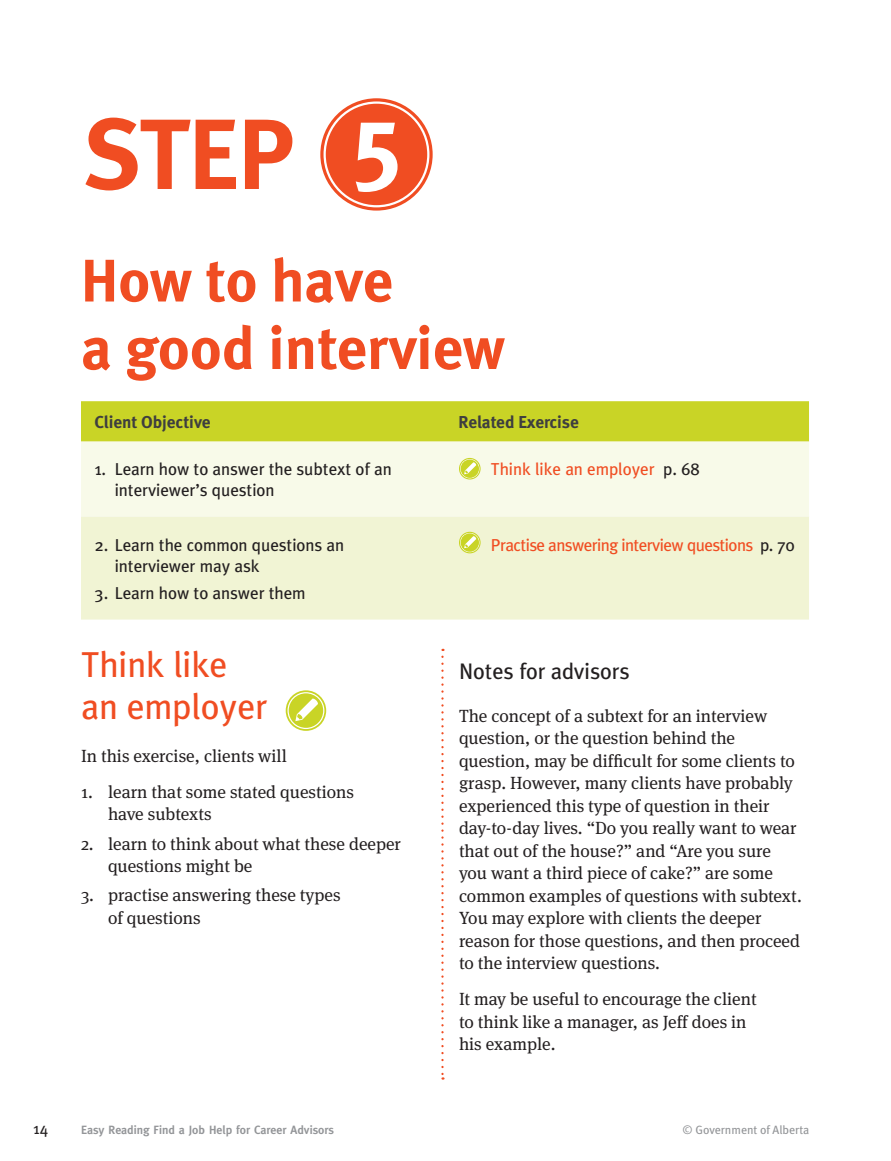
<style>
.page{position:relative;width:891px;height:1161px;background:#fff}
.page>*{position:absolute;margin:0;border:0;box-sizing:border-box;transform-origin:0 0}
.Step{font:99.75px "Meta Bold LF";color:#f04d22}
.A_Head{font:60px/67.5px "Meta Bold LF";color:#f04d22}
.B_Head{font:36px/42px "Meta";color:#f04d22}
.C_Head{font:22.5px "Meta";color:#231f20}
.Body{font:17.7px/22.5px "Meta Serif";color:#231f20}
.Body_-_Numbered_Lett{font:17.7px/22.5px "Meta Serif";color:#231f20}
.t1{font:17.25px/21px "Meta";color:#231f20}
.Chart_-_Body{font:17.25px "Meta";letter-spacing:-.03em;color:#f04d22}
.Chart_-_Heads{font:17.25px "Meta Bold LF";color:#3e3e3f}
.Chart_-_Body-2{font:17.25px "Meta";color:#f04d22}
.t2{font:15.75px "Meta";color:#231f20}
.t3{font:12px "Meta Plus Demi";color:#939598}
.t4{font:12px "Meta";color:#939598}
.s1{color:#fff}
.s2{color:#231f20}
</style>
<div class="page">
<div style="left:320px;top:98px;width:113px;height:113px;background:#f04d22;border-radius:50%"></div>
<div style="left:324px;top:101px;width:105px;height:106px;border:2px solid #fff;border-radius:50%"></div>
<svg style="left:441px;top:657px;width:3px;height:423px"></svg>
<div style="left:81px;top:401px;width:728px;height:41px;background:#c9d426"></div>
<div style="left:81px;top:442px;width:728px;height:75px;background:#f8fae9"></div>
<div style="left:81px;top:517px;width:728px;height:103px;background:#f1f4d4"></div>
<svg style="left:460px;top:458px;width:20px;height:21px"></svg>
<div style="left:459px;top:458px;width:22px;height:22px;border:1px solid #c9d426;border-radius:50%"></div>
<div style="left:461px;top:460px;width:18px;height:18px;background:#c9d426;border-radius:50%"></div>
<svg style="left:464px;top:462px;width:12px;height:12px"></svg>
<svg style="left:460px;top:532px;width:20px;height:21px"></svg>
<div style="left:459px;top:532px;width:22px;height:21px;border:1px solid #c9d426;border-radius:50%"></div>
<svg style="left:461px;top:533px;width:18px;height:19px"></svg>
<svg style="left:464px;top:536px;width:12px;height:12px"></svg>
<svg style="left:287px;top:691px;width:38px;height:39px"></svg>
<div style="left:286px;top:690px;width:40px;height:41px;border:2px solid #c9d426;border-radius:50%"></div>
<div style="left:289px;top:693px;width:34px;height:35px;background:#c9d426;border-radius:50%"></div>
<svg style="left:295px;top:698px;width:23px;height:23px"></svg>
<p class="Step" style="left:82px;top:95px;width:323px">STEP <span class="s1">5</span></p>
<p class="A_Head" style="left:81px;top:246px;width:425px">How to have<br>a good interview</p>
<p class="Chart_-_Heads" style="left:94px;top:412px;width:118px">Client Objective</p>
<p class="Chart_-_Heads" style="left:459px;top:412px;width:122px">Related Exercise</p>
<p class="t1" style="left:115px;top:459px;width:279px;text-indent:-20px">1. Learn how to answer the subtext of an interviewer’s question</p>
<p class="Chart_-_Body-2" style="left:491px;top:459px;width:210px">Think like an employer <span class="s2">p. 68</span></p>
<p class="t1" style="left:115px;top:534px;width:231px;text-indent:-20px">2. Learn the common questions an interviewer may ask</p>
<p class="t1" style="left:94px;top:583px;width:213px">3. Learn how to answer them</p>
<p class="Chart_-_Body" style="left:491px;top:535px;width:305px">Practise answering interview questions <span class="s2">p. 70</span></p>
<p class="B_Head" style="left:81px;top:643px;width:188px">Think like an employer</p>
<p class="Body" style="left:81px;top:743px;width:207px">In this exercise, clients will</p>
<p class="Body_-_Numbered_Lett" style="left:108px;top:779px;width:248px;text-indent:-27px">1. learn that some stated questions have subtexts</p>
<p class="Body_-_Numbered_Lett" style="left:108px;top:831px;width:295px;text-indent:-27px">2. learn to think about what these deeper questions might be</p>
<p class="Body_-_Numbered_Lett" style="left:108px;top:882px;width:234px;text-indent:-27px">3. practise answering these types of questions</p>
<p class="C_Head" style="left:459px;top:658px;width:172px">Notes for advisors</p>
<p class="Body" style="left:459px;top:703px;width:344px">The concept of a subtext for an interview question, or the question behind the question, may be difficult for some clients to grasp. However, many clients have probably experienced this type of question in their day-to-day lives. “Do you really want to wear that out of the house?” and “Are you sure you want a third piece of cake?” are some common examples of questions with subtext.<br>You may explore with clients the deeper reason for those questions, and then proceed to the interview questions.</p>
<p class="Body" style="left:459px;top:986px;width:299px">It may be useful to encourage the client to think like a manager, as Jeff does in his example.</p>
<p class="t2" style="left:33px;top:1119px;width:17px">14</p>
<p class="t3" style="left:81px;top:1123px;width:255px">Easy Reading Find a Job Help for Career Advisors</p>
<p class="t4" style="left:683px;top:1123px;width:128px">© Government of Alberta</p>
</div>
